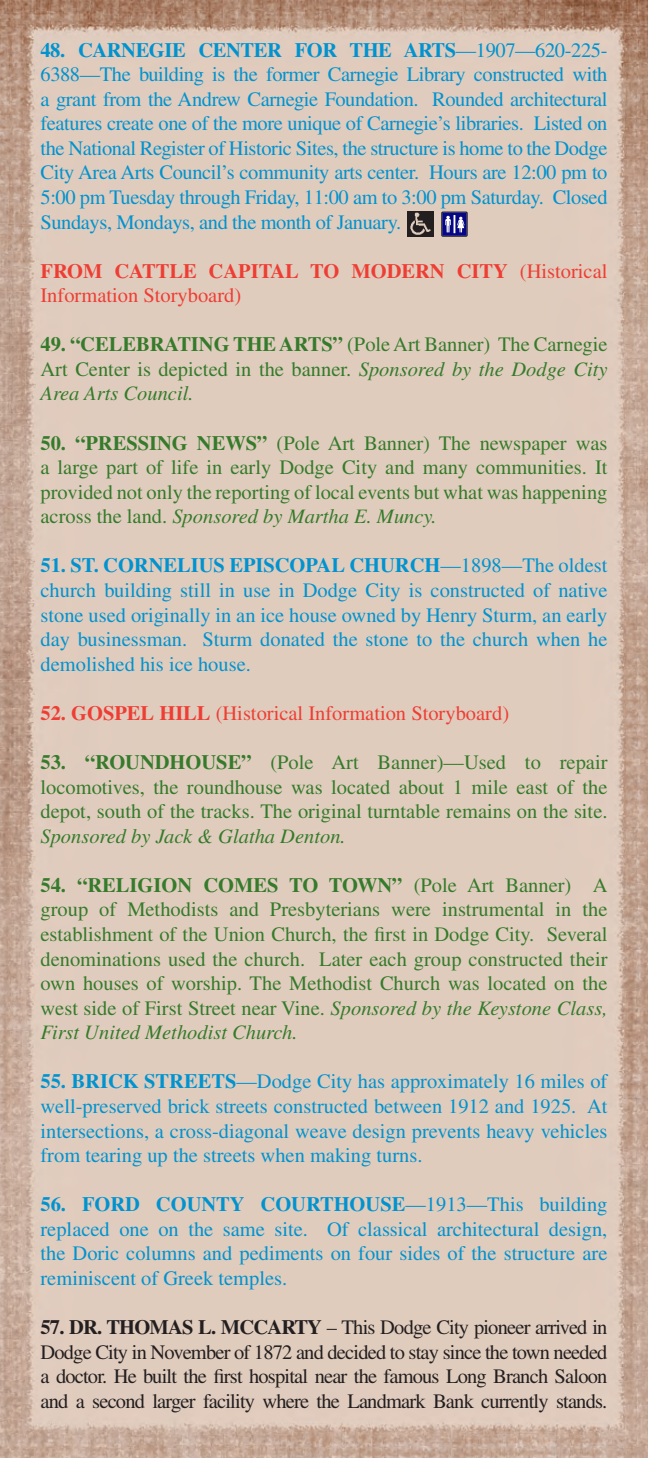
<style>
.page{position:relative;width:648px;height:1458px;background:#fff}
.page>*{position:absolute;margin:0;border:0;box-sizing:border-box;transform-origin:0 0}
.t1{font:20.47px/24.5px "Times";color:#0093d0;text-align:justify}
.t2{font:20.47px/24.5px "Times";color:#357b2b;text-align:justify}
.t3{font:20.47px/24.5px "Times";letter-spacing:-.04em;color:#231f20;text-align:justify}
.t4{font:20.47px/24.5px "Times";color:#ee3e34}
.s1{font-weight:700}
.s2{font-style:italic}
</style>
<div class="page">
<img style="left:0;top:0;width:648px;height:1458px">
<img style="left:407px;top:212px;width:26px;height:25px">
<svg style="left:442px;top:212px;width:25px;height:24px"></svg>
<p class="t1" style="left:40px;top:37px;width:569px"><span class="s1">48. CARNEGIE CENTER FOR THE ARTS</span>—1907—620-225- 6388—The building is the former Carnegie Library constructed with a grant from the Andrew Carnegie Foundation. Rounded architectural features create one of the more unique of Carnegie’s libraries. Listed on the National Register of Historic Sites, the structure is home to the Dodge City Area Arts Council’s community arts center. Hours are 12:00 pm to 5:00 pm Tuesday through Friday, 11:00 am to 3:00 pm Saturday. Closed Sundays, Mondays, and the month of January.</p>
<p class="t4" style="left:41px;top:258px;width:568px"><span class="s1">FROM CATTLE CAPITAL TO MODERN CITY</span> (Historical<br>Information Storyboard)</p>
<p class="t2" style="left:41px;top:332px;width:569px"><span class="s1">49. “CELEBRATING THE ARTS”</span> (Pole Art Banner) The Carnegie Art Center is depicted in the banner. <span class="s2">Sponsored by the Dodge City Area Arts Council.</span></p>
<p class="t2" style="left:41px;top:430px;width:569px"><span class="s1">50. “PRESSING NEWS”</span> (Pole Art Banner) The newspaper was a large part of life in early Dodge City and many communities. It provided not only the reporting of local events but what was happening across the land. <span class="s2">Sponsored by Martha E. Muncy.</span></p>
<p class="t1" style="left:41px;top:553px;width:569px"><span class="s1">51. ST. CORNELIUS EPISCOPAL CHURCH</span>—1898—The oldest church building still in use in Dodge City is constructed of native stone used originally in an ice house owned by Henry Sturm, an early day businessman. Sturm donated the stone to the church when he demolished his ice house.</p>
<p class="t4" style="left:41px;top:701px;width:470px"><span class="s1">52. GOSPEL HILL</span> (Historical Information Storyboard)</p>
<p class="t2" style="left:41px;top:750px;width:569px"><span class="s1">53. “ROUNDHOUSE”</span> (Pole Art Banner)—Used to repair locomotives, the roundhouse was located about 1 mile east of the depot, south of the tracks. The original turntable remains on the site.<br><span class="s2">Sponsored by Jack &amp; Glatha Denton.</span></p>
<p class="t2" style="left:41px;top:873px;width:569px"><span class="s1">54. “RELIGION COMES TO TOWN”</span> (Pole Art Banner) A group of Methodists and Presbyterians were instrumental in the establishment of the Union Church, the first in Dodge City. Several denominations used the church. Later each group constructed their own houses of worship. The Methodist Church was located on the west side of First Street near Vine. <span class="s2">Sponsored by the Keystone Class, First United Methodist Church.</span></p>
<p class="t1" style="left:41px;top:1069px;width:568px"><span class="s1">55. BRICK STREETS</span>—Dodge City has approximately 16 miles of well-preserved brick streets constructed between 1912 and 1925. At intersections, a cross-diagonal weave design prevents heavy vehicles from tearing up the streets when making turns.</p>
<p class="t1" style="left:41px;top:1192px;width:568px"><span class="s1">56. FORD COUNTY COURTHOUSE</span>—1913—This building replaced one on the same site. Of classical architectural design, the Doric columns and pediments on four sides of the structure are reminiscent of Greek temples.</p>
<p class="t3" style="left:41px;top:1315px;width:569px"><span class="s1">57. DR. THOMAS L. MCCARTY</span> – This Dodge City pioneer arrived in Dodge City in November of 1872 and decided to stay since the town needed a doctor. He built the first hospital near the famous Long Branch Saloon and a second larger facility where the Landmark Bank currently stands.</p>
</div>
